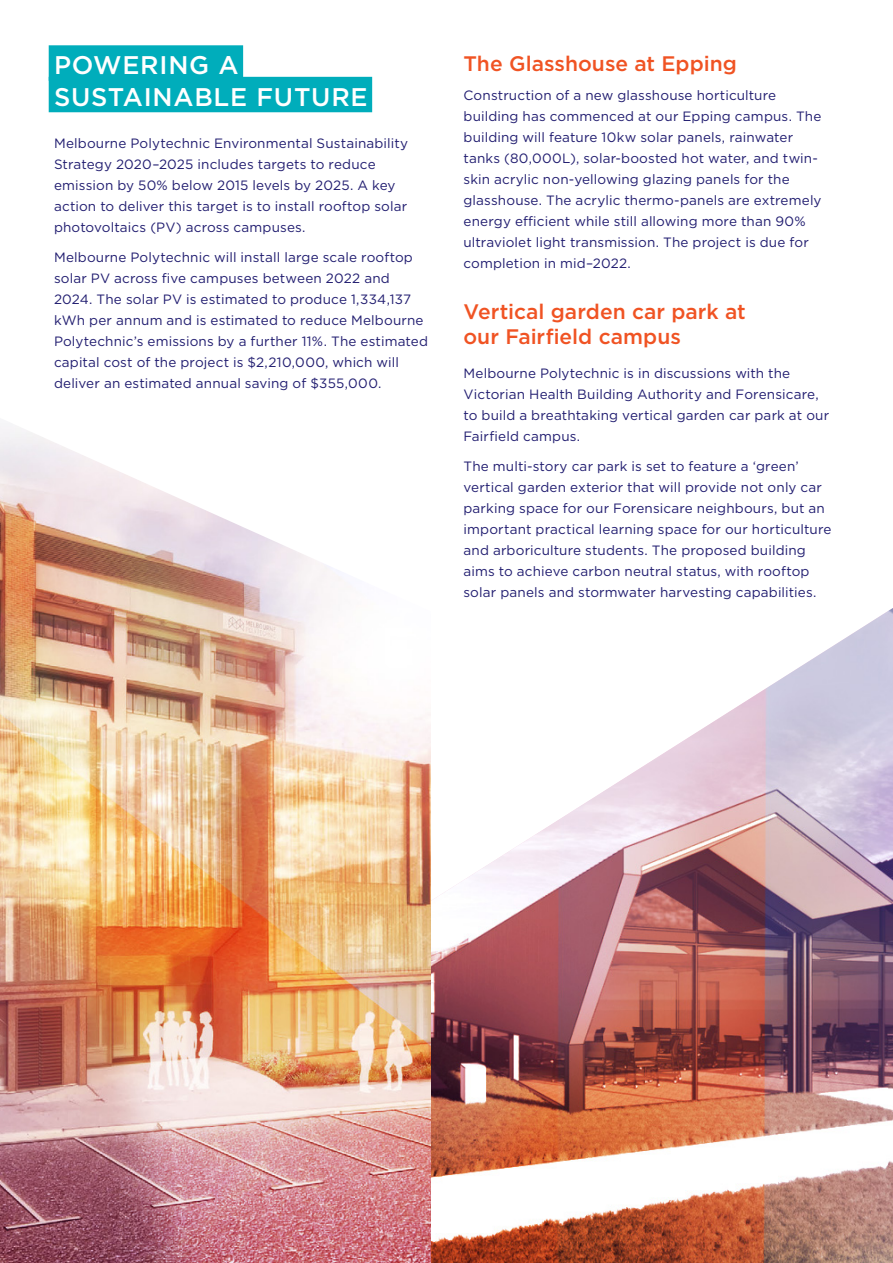
<style>
.page{position:relative;width:893px;height:1263px;background:#fff}
.page>*{position:absolute;margin:0;border:0;box-sizing:border-box;transform-origin:0 0}
._002_1_Page_Heading{font:500 25.5px "Gotham";letter-spacing:.03em;color:#fff}
._002_0_Section_Headi{font:500 21px/25.2px "Gotham";color:#f05323}
._004_0_Paragraph{font:500 21px "Gotham";color:#f05323}
._004_0_Paragraph-2{font:13.5px/21px "Gotham";letter-spacing:.01em;color:#211d70}
</style>
<div class="page">
<img style="left:431px;top:608px;width:462px;height:655px">
<img style="left:0;top:659px;width:431px;height:604px">
<svg style="left:0;top:426px;width:537px;height:233px"></svg>
<div style="left:49px;top:45px;width:194px;height:36px;background:#00adbb"></div>
<div style="left:49px;top:77px;width:323px;height:35px;background:#00adbb"></div>
<p class="_002_1_Page_Heading" style="left:54px;top:49px;width:186px">POWERING A</p>
<p class="_002_1_Page_Heading" style="left:54px;top:80px;width:315px">SUSTAINABLE FUTURE</p>
<p class="_004_0_Paragraph-2" style="left:54px;top:133px;width:356px">Melbourne Polytechnic Environmental Sustainability Strategy 2020–2025 includes targets to reduce emission by 50% below 2015 levels by 2025. A key action to deliver this target is to install rooftop solar photovoltaics (PV) across campuses.</p>
<p class="_004_0_Paragraph-2" style="left:54px;top:246px;width:376px">Melbourne Polytechnic will install large scale rooftop solar PV across five campuses between 2022 and 2024. The solar PV is estimated to produce 1,334,137 kWh per annum and is estimated to reduce Melbourne Polytechnic’s emissions by a further 11%. The estimated capital cost of the project is $2,210,000, which will deliver an estimated annual saving of $355,000.</p>
<p class="_004_0_Paragraph" style="left:463px;top:50px;width:275px">The Glasshouse at Epping</p>
<p class="_004_0_Paragraph-2" style="left:463px;top:85px;width:360px">Construction of a new glasshouse horticulture building has commenced at our Epping campus. The building will feature 10kw solar panels, rainwater tanks (80,000L), solar-boosted hot water, and twin&shy;skin acrylic non-yellowing glazing panels for the glasshouse. The acrylic thermo-panels are extremely energy efficient while still allowing more than 90% ultraviolet light transmission. The project is due for completion in mid–2022.</p>
<p class="_002_0_Section_Headi" style="left:463px;top:299px;width:284px">Vertical garden car park at our Fairfield campus</p>
<p class="_004_0_Paragraph-2" style="left:463px;top:362px;width:367px">Melbourne Polytechnic is in discussions with the Victorian Health Building Authority and Forensicare, to build a breathtaking vertical garden car park at our Fairfield campus.</p>
<p class="_004_0_Paragraph-2" style="left:463px;top:455px;width:369px">The multi-story car park is set to feature a ‘green’ vertical garden exterior that will provide not only car parking space for our Forensicare neighbours, but an important practical learning space for our horticulture and arboriculture students. The proposed building aims to achieve carbon neutral status, with rooftop solar panels and stormwater harvesting capabilities.</p>
</div>
